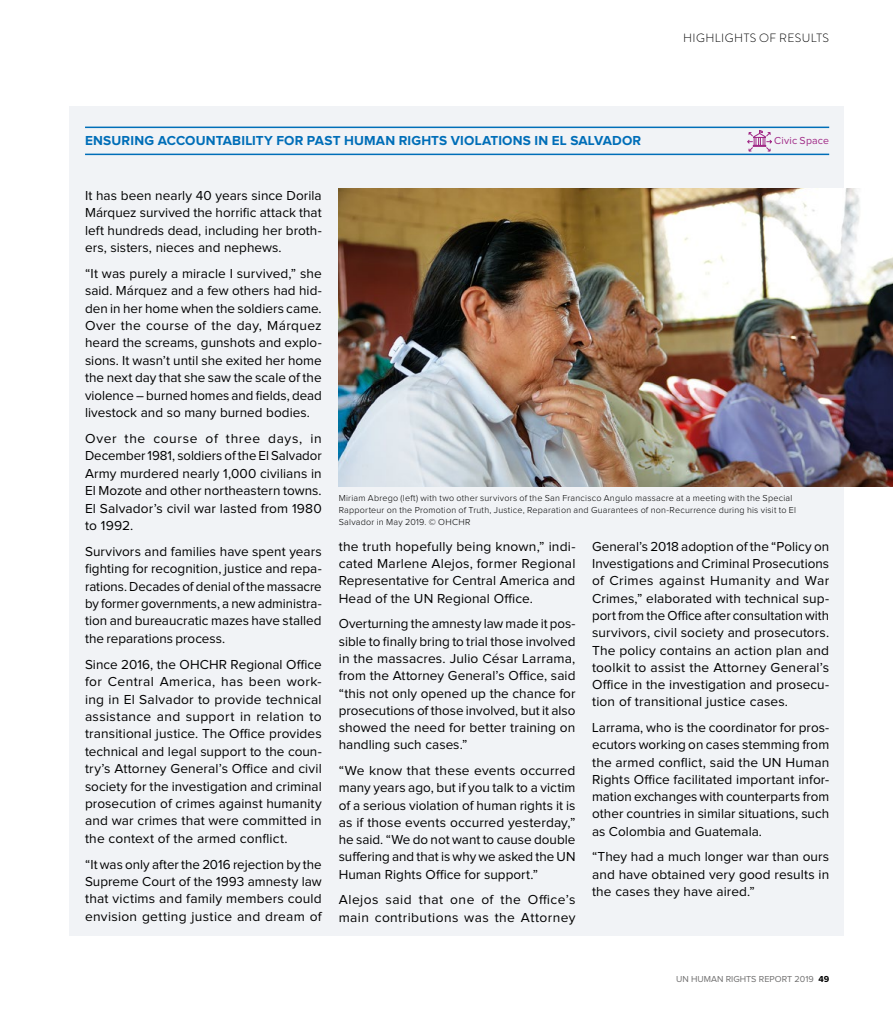
<style>
.page{position:relative;width:893px;height:1021px;background:#fff}
.page>*{position:absolute;margin:0;border:0;box-sizing:border-box;transform-origin:0 0}
.body{font:13.5px/17.4px "Proxima Nova";letter-spacing:.005em;color:#000;text-align:justify}
.story_title{font:700 13.5px "Proxima Nova";letter-spacing:.015em;color:#006eb8}
.body-2{font:13.5px/17.2px "Proxima Nova";letter-spacing:.03em;color:#000}
.t1{font:300 12px "Brandon Grotesque";letter-spacing:.035em;color:#000}
.body-3{font:10.5px "Proxima Nova";letter-spacing:.02em;color:#a02986}
.footnote_text{font:300 9px/12px "Proxima Nova";letter-spacing:.025em;color:#000}
.t2{font:9px "Proxima Nova";color:#706f6f}
.s1{font-weight:700;color:#000}
</style>
<div class="page">
<div style="left:70px;top:106px;width:774px;height:829px;background:#f1f3f6"></div>
<hr style="left:85px;top:127px;width:744px;height:1px;background:#006eb8">
<hr style="left:85px;top:154px;width:744px;height:1px;background:#006eb8">
<img style="left:339px;top:188px;width:554px;height:298px">
<svg style="left:747px;top:130px;width:25px;height:22px"></svg>
<p class="story_title" style="left:85px;top:134px;width:558px">ENSURING ACCOUNTABILITY FOR PAST HUMAN RIGHTS VIOLATIONS IN EL SALVADOR</p>
<p class="t1" style="left:683px;top:30px;width:147px">HIGHLIGHTS OF RESULTS</p>
<p class="body-3" style="left:774px;top:135px;width:57px">Civic Space</p>
<p class="body" style="left:85px;top:187px;width:238px">It has been nearly 40 years since Dorila Márquez survived the horrific attack that left hundreds dead, including her broth&shy;ers, sisters, nieces and nephews.</p>
<p class="body" style="left:85px;top:265px;width:238px">“It was purely a miracle I survived,” she said. Márquez and a few others had hid&shy;den in her home when the soldiers came.<br>Over the course of the day, Márquez heard the screams, gunshots and explo&shy;sions. It wasn’t until she exited her home the next day that she saw the scale of the violence – burned homes and fields, dead livestock and so many burned bodies.</p>
<p class="body" style="left:85px;top:430px;width:238px">Over the course of three days, in December 1981, soldiers of the El Salvador Army murdered nearly 1,000 civilians in El Mozote and other northeastern towns.<br>El Salvador’s civil war lasted from 1980 to 1992.</p>
<p class="body" style="left:85px;top:543px;width:238px">Survivors and families have spent years fighting for recognition, justice and repa&shy;rations. Decades of denial of the massacre by former governments, a new administra&shy;tion and bureaucratic mazes have stalled the reparations process.</p>
<p class="body" style="left:85px;top:656px;width:238px">Since 2016, the OHCHR Regional Office for Central America, has been work&shy;ing in El Salvador to provide technical assistance and support in relation to transitional justice. The Office provides technical and legal support to the coun&shy;try’s Attorney General’s Office and civil society for the investigation and criminal prosecution of crimes against humanity and war crimes that were committed in the context of the armed conflict.</p>
<p class="body" style="left:85px;top:856px;width:238px">“It was only after the 2016 rejection by the Supreme Court of the 1993 amnesty law that victims and family members could envision getting justice and dream of</p>
<p class="footnote_text" style="left:339px;top:493px;width:459px">Miriam Abrego (left) with two other survivors of the San Francisco Angulo massacre at a meeting with the Special<br>Rapporteur on the Promotion of Truth, Justice, Reparation and Guarantees of non-Recurrence during his visit to El<br>Salvador in May 2019. © OHCHR</p>
<p class="body" style="left:339px;top:538px;width:238px">the truth hopefully being known,” indi&shy;cated Marlene Alejos, former Regional Representative for Central America and Head of the UN Regional Office.</p>
<p class="body" style="left:339px;top:616px;width:238px">Overturning the amnesty law made it pos&shy;sible to finally bring to trial those involved in the massacres. Julio César Larrama, from the Attorney General’s Office, said “this not only opened up the chance for prosecutions of those involved, but it also showed the need for better training on handling such cases.”</p>
<p class="body" style="left:339px;top:762px;width:238px">“We know that these events occurred many years ago, but if you talk to a victim of a serious violation of human rights it is as if those events occurred yesterday,” he said. “We do not want to cause double suffering and that is why we asked the UN Human Rights Office for support.”</p>
<p class="body-2" style="left:339px;top:891px;width:238px">Alejos said that one of the Office’s main contributions was the Attorney</p>
<p class="body" style="left:592px;top:538px;width:239px">General’s 2018 adoption of the “Policy on Investigations and Criminal Prosecutions of Crimes against Humanity and War Crimes,” elaborated with technical sup&shy;port from the Office after consultation with survivors, civil society and prosecutors.<br>The policy contains an action plan and toolkit to assist the Attorney General’s Office in the investigation and prosecu&shy;tion of transitional justice cases.</p>
<p class="body" style="left:592px;top:719px;width:239px">Larrama, who is the coordinator for pros&shy;ecutors working on cases stemming from the armed conflict, said the UN Human Rights Office facilitated important infor&shy;mation exchanges with counterparts from other countries in similar situations, such as Colombia and Guatemala.</p>
<p class="body" style="left:592px;top:848px;width:239px">“They had a much longer war than ours and have obtained very good results in the cases they have aired.”</p>
<p class="t2" style="left:676px;top:974px;width:155px">UN HUMAN RIGHTS REPORT 2019 <span class="s1">49</span></p>
</div>
